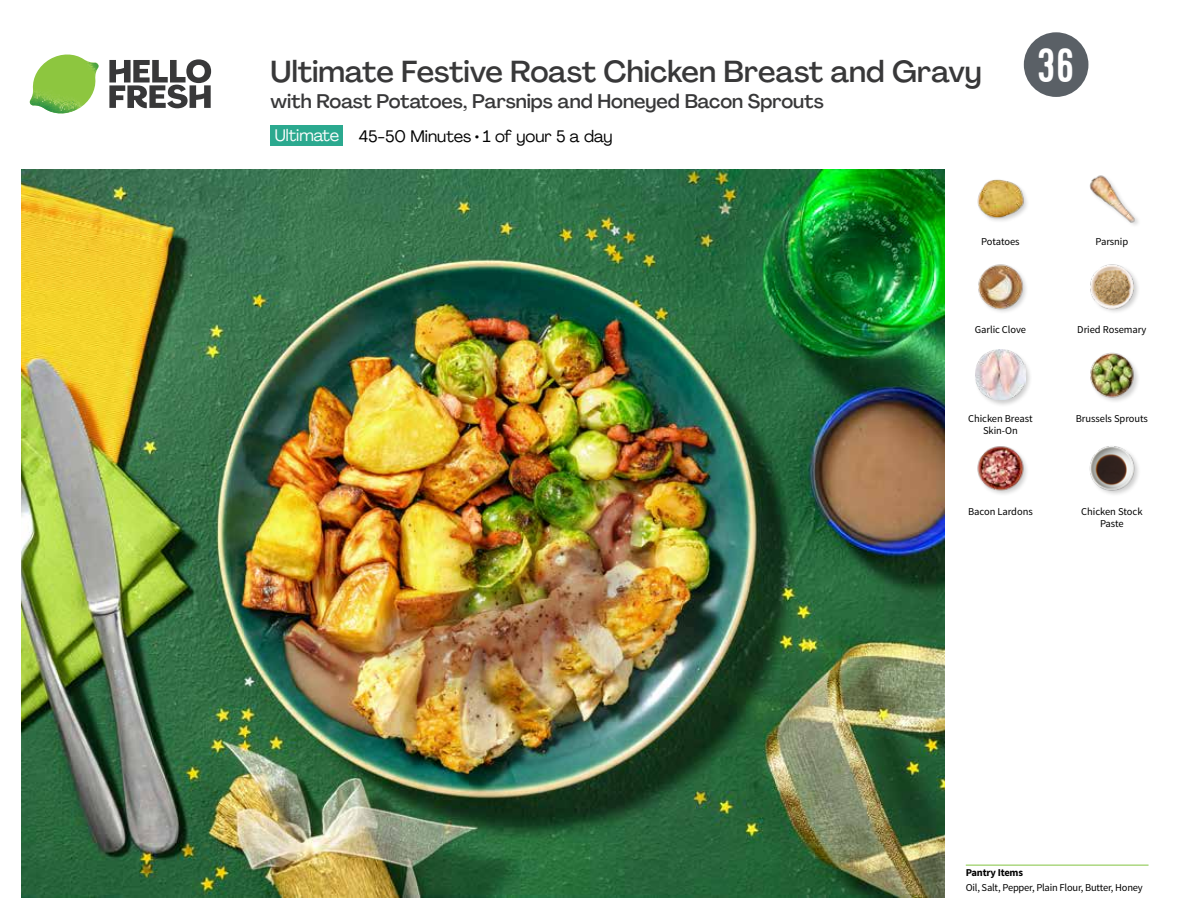
<style>
.page{position:relative;width:1188px;height:918px;background:#fff}
.page>*{position:absolute;margin:0;border:0;box-sizing:border-box;transform-origin:0 0}
.t1{font:48.3px "Kapra";color:#fff}
.t2{font:500 30px "Agrandir";letter-spacing:-.005em;color:#383839}
.t3{font:500 19.5px "Agrandir";color:#383839}
.t4{font:16.5px "Agrandir";color:#000}
.t5{font:16.5px "Agrandir";color:#fff}
.t6{font:10.5px/12px "Source Sans Pro";letter-spacing:-.005em;color:#000;text-align:center}
.t7{font:700 10.5px "Source Sans Pro";letter-spacing:-.02em;color:#000}
</style>
<div class="page">
<svg style="left:109px;top:59px;width:102px;height:49px"></svg>
<img style="left:30px;top:55px;width:69px;height:59px">
<img style="left:21px;top:170px;width:924px;height:728px">
<hr style="left:966px;top:865px;width:183px;height:1px;background:#82c341">
<div style="left:271px;top:126px;width:72px;height:20px;background:#2ba98f"></div>
<div style="left:974px;top:348px;width:59px;height:59px;background:#000;opacity:.2"></div>
<img style="left:975px;top:350px;width:50px;height:50px">
<img style="left:977px;top:446px;width:50px;height:48px">
<img style="left:1089px;top:446px;width:50px;height:49px">
<img style="left:1090px;top:352px;width:48px;height:49px">
<img style="left:977px;top:179px;width:50px;height:42px">
<img style="left:978px;top:264px;width:48px;height:48px">
<img style="left:1090px;top:264px;width:48px;height:48px">
<img style="left:1089px;top:175px;width:49px;height:50px">
<svg style="left:1023px;top:32px;width:66px;height:65px"></svg>
<h2 class="t2" style="left:271px;top:53px;width:713px">Ultimate Festive Roast Chicken Breast and Gravy</h2>
<h3 class="t3" style="left:271px;top:89px;width:555px">with Roast Potatoes, Parsnips and Honeyed Bacon Sprouts</h3>
<h3 class="t5" style="left:275px;top:125px;width:66px">Ultimate</h3>
<h3 class="t4" style="left:359px;top:126px;width:255px">45-50 Minutes • 1 of your 5 a day</h3>
<h1 class="t1" style="left:1038px;top:37px;width:38px">36</h1>
<p class="t6" style="left:981px;top:235px;width:40px">Potatoes</p>
<p class="t6" style="left:1096px;top:235px;width:34px">Parsnip</p>
<p class="t6" style="left:975px;top:324px;width:53px">Garlic Clove</p>
<p class="t6" style="left:1077px;top:324px;width:71px">Dried Rosemary</p>
<p class="t6" style="left:968px;top:413px;width:66px">Chicken Breast</p>
<p class="t6" style="left:1076px;top:413px;width:74px">Brussels Sprouts</p>
<p class="t6" style="left:983px;top:425px;width:36px">Skin-On</p>
<p class="t6" style="left:968px;top:506px;width:66px">Bacon Lardons</p>
<p class="t6" style="left:1081px;top:506px;width:63px">Chicken Stock<br>Paste</p>
<p class="t7" style="left:966px;top:866px;width:59px">Pantry Items</p>
<p class="t6" style="left:966px;top:881px;width:179px">Oil, Salt, Pepper, Plain Flour, Butter, Honey</p>
</div>
